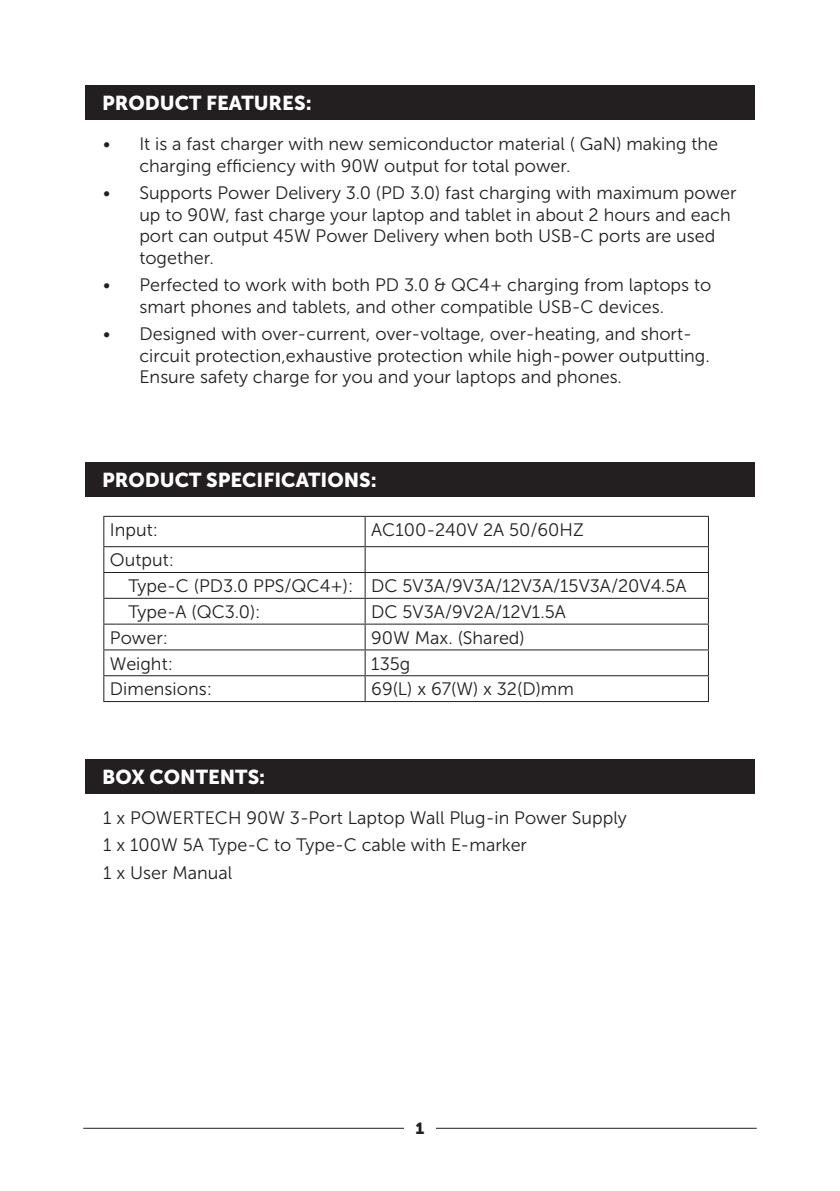
<style>
.page{position:relative;width:840px;height:1191px;background:#fff}
.page>*{position:absolute;margin:0;border:0;box-sizing:border-box;transform-origin:0 0}
.t1{font:20px "Museo Sans 900";color:#fff}
.t2{font:18px/21.6px "Museo Sans 300";color:#231f20}
.t3{font:16px "Museo Sans 900";color:#231f20}
</style>
<div class="page">
<hr style="left:83px;top:1128px;width:321px;height:1px;background:#231f20">
<hr style="left:436px;top:1128px;width:320px;height:1px;background:#231f20">
<div style="left:85px;top:85px;width:669px;height:35px;background:#231f20"></div>
<div style="left:85px;top:462px;width:669px;height:34px;background:#231f20"></div>
<div style="left:85px;top:758px;width:669px;height:35px;background:#231f20"></div>
<hr style="left:103px;top:516px;width:262px;height:1px;background:#231f20">
<hr style="left:365px;top:516px;width:343px;height:1px;background:#231f20">
<hr style="left:103px;top:546px;width:262px;height:1px;background:#231f20">
<hr style="left:365px;top:546px;width:343px;height:1px;background:#231f20">
<hr style="left:103px;top:572px;width:262px;height:1px;background:#231f20">
<hr style="left:365px;top:572px;width:343px;height:1px;background:#231f20">
<hr style="left:103px;top:598px;width:262px;height:1px;background:#231f20">
<hr style="left:365px;top:598px;width:343px;height:1px;background:#231f20">
<hr style="left:103px;top:623px;width:262px;height:1px;background:#231f20">
<hr style="left:365px;top:623px;width:343px;height:1px;background:#231f20">
<hr style="left:103px;top:649px;width:262px;height:1px;background:#231f20">
<hr style="left:365px;top:649px;width:343px;height:1px;background:#231f20">
<hr style="left:103px;top:675px;width:262px;height:1px;background:#231f20">
<svg style="left:103px;top:517px;width:1px;height:184px"></svg>
<hr style="left:365px;top:675px;width:343px;height:1px;background:#231f20">
<svg style="left:364px;top:517px;width:1px;height:184px"></svg>
<svg style="left:707px;top:517px;width:1px;height:184px"></svg>
<hr style="left:103px;top:701px;width:262px;height:1px;background:#231f20">
<hr style="left:365px;top:701px;width:343px;height:1px;background:#231f20">
<p class="t1" style="left:102px;top:92px;width:211px">PRODUCT FEATURES:</p>
<p class="t2" style="left:139px;top:133px;width:580px;text-indent:-36px">• It is a fast charger with new semiconductor material ( GaN) making the charging efficiency with 90W output for total power.</p>
<p class="t2" style="left:139px;top:182px;width:598px;text-indent:-36px">• Supports Power Delivery 3.0 (PD 3.0) fast charging with maximum power up to 90W, fast charge your laptop and tablet in about 2 hours and each port can output 45W Power Delivery when both USB-C ports are used together.</p>
<p class="t2" style="left:139px;top:274px;width:573px;text-indent:-36px">• Perfected to work with both PD 3.0 &amp; QC4+ charging from laptops to smart phones and tablets, and other compatible USB-C devices.</p>
<p class="t2" style="left:139px;top:323px;width:571px;text-indent:-36px">• Designed with over-current, over-voltage, over-heating, and short&shy;circuit protection,exhaustive protection while high-power outputting.<br>Ensure safety charge for you and your laptops and phones.</p>
<p class="t1" style="left:102px;top:468px;width:276px">PRODUCT SPECIFICATIONS:</p>
<p class="t2" style="left:110px;top:519px;width:50px">Input:</p>
<p class="t2" style="left:371px;top:519px;width:214px">AC100-240V 2A 50/60HZ</p>
<p class="t2" style="left:110px;top:549px;width:65px">Output:</p>
<p class="t2" style="left:128px;top:575px;width:226px">Type-C (PD3.0 PPS/QC4+):</p>
<p class="t2" style="left:371px;top:575px;width:316px">DC 5V3A/9V3A/12V3A/15V3A/20V4.5A</p>
<p class="t2" style="left:128px;top:601px;width:133px">Type-A (QC3.0):</p>
<p class="t2" style="left:371px;top:601px;width:196px">DC 5V3A/9V2A/12V1.5A</p>
<p class="t2" style="left:110px;top:627px;width:60px">Power:</p>
<p class="t2" style="left:371px;top:627px;width:155px">90W Max. (Shared)</p>
<p class="t2" style="left:110px;top:652px;width:64px">Weight:</p>
<p class="t2" style="left:371px;top:652px;width:41px">135g</p>
<p class="t2" style="left:110px;top:678px;width:103px">Dimensions:</p>
<p class="t2" style="left:371px;top:678px;width:204px">69(L) x 67(W) x 32(D)mm</p>
<p class="t1" style="left:102px;top:765px;width:164px">BOX CONTENTS:</p>
<p class="t2" style="left:103px;top:807px;width:524px">1 x POWERTECH 90W 3-Port Laptop Wall Plug-in Power Supply</p>
<p class="t2" style="left:103px;top:834px;width:425px">1 x 100W 5A Type-C to Type-C cable with E-marker</p>
<p class="t2" style="left:103px;top:861px;width:130px">1 x User Manual</p>
<p class="t3" style="left:415px;top:1119px;width:10px">1</p>
</div>
